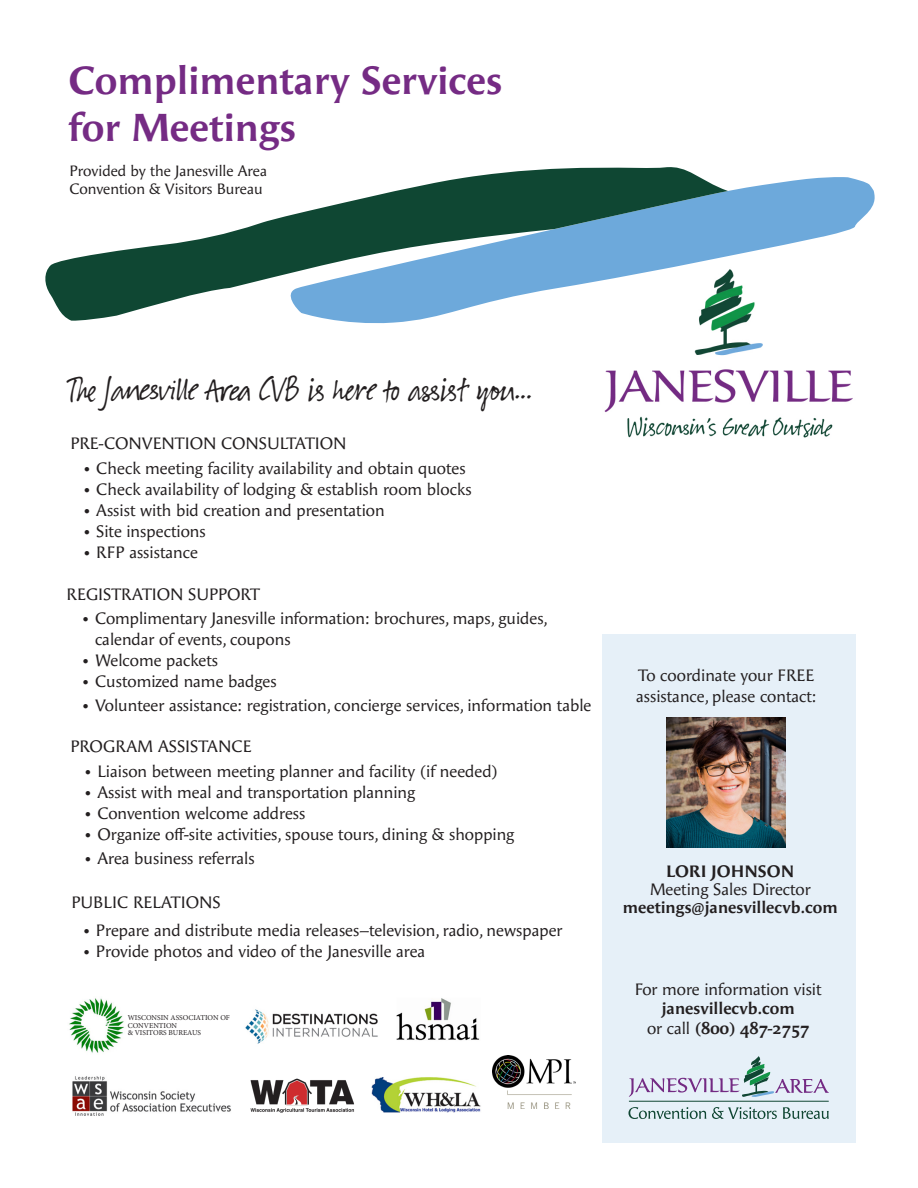
<style>
.page{position:relative;width:918px;height:1188px;background:#fff}
.page>*{position:absolute;margin:0;border:0;box-sizing:border-box;transform-origin:0 0}
.t1{font:39px "Suomi Hand Script";color:#231f20}
.t2{font:700 39px "Angie Sans Std";color:#752b84}
.t3{font:16.5px/21px "Angie Sans Std";color:#231f20}
.t4{font:700 16.5px "Angie Sans Std";color:#231f20}
.t5{font:15px "Angie Sans Std";color:#231f20}
.t6{font:7.5px/7.5px "Minion Pro";color:#231f20}
.s1{font-weight:700}
.s2{font-weight:400}
</style>
<div class="page">
<div style="left:602px;top:634px;width:253px;height:509px;background:#e6f0f8"></div>
<img style="left:604px;top:326px;width:249px;height:112px">
<svg style="left:342px;top:177px;width:533px;height:149px"></svg>
<svg style="left:45px;top:167px;width:683px;height:154px"></svg>
<img style="left:667px;top:717px;width:118px;height:131px">
<svg style="left:628px;top:1107px;width:78px;height:12px"></svg>
<svg style="left:712px;top:1107px;width:65px;height:12px"></svg>
<svg style="left:783px;top:1107px;width:46px;height:12px"></svg>
<hr style="left:629px;top:1101px;width:200px;height:1px;background:#104633">
<svg style="left:629px;top:1056px;width:200px;height:41px"></svg>
<img style="left:69px;top:998px;width:55px;height:55px">
<img style="left:493px;top:1056px;width:83px;height:53px">
<img style="left:72px;top:1076px;width:159px;height:40px">
<img style="left:245px;top:1009px;width:133px;height:35px">
<img style="left:396px;top:998px;width:84px;height:43px">
<img style="left:250px;top:1078px;width:104px;height:35px">
<img style="left:371px;top:1077px;width:110px;height:35px">
<p class="t2" style="left:69px;top:59px;width:436px">Complimentary Services</p>
<p class="t2" style="left:69px;top:105px;width:229px">for Meetings</p>
<p class="t5" style="left:69px;top:162px;width:199px">Provided by the Janesville Area</p>
<p class="t5" style="left:69px;top:180px;width:195px">Convention &amp; Visitors Bureau</p>
<p class="t1" style="left:68px;top:370px;width:466px">The Janesville Area CVB is here to assist you...</p>
<p class="t3" style="left:70px;top:433px;width:278px">PRE-CONVENTION CONSULTATION</p>
<p class="t3" style="left:83px;top:458px;width:384px">• Check meeting facility availability and obtain quotes</p>
<p class="t3" style="left:83px;top:479px;width:390px">• Check availability of lodging &amp; establish room blocks</p>
<p class="t3" style="left:83px;top:500px;width:304px">• Assist with bid creation and presentation</p>
<p class="t3" style="left:83px;top:521px;width:125px">• Site inspections</p>
<p class="t3" style="left:83px;top:542px;width:117px">• RFP assistance</p>
<p class="t3" style="left:67px;top:584px;width:195px">REGISTRATION SUPPORT</p>
<p class="t3" style="left:95px;top:608px;width:455px;text-indent:-14px">• Complimentary Janesville information: brochures, maps, guides, calendar of events, coupons</p>
<p class="t3" style="left:82px;top:650px;width:138px">• Welcome packets</p>
<p class="t3" style="left:82px;top:671px;width:197px">• Customized name badges</p>
<p class="t3" style="left:82px;top:695px;width:511px">• Volunteer assistance: registration, concierge services, information table</p>
<p class="t3" style="left:70px;top:736px;width:183px">PROGRAM ASSISTANCE</p>
<p class="t3" style="left:84px;top:761px;width:416px">• Liaison between meeting planner and facility (if needed)</p>
<p class="t3" style="left:84px;top:782px;width:333px">• Assist with meal and transportation planning</p>
<p class="t3" style="left:84px;top:803px;width:223px">• Convention welcome address</p>
<p class="t3" style="left:84px;top:824px;width:432px">• Organize off-site activities, spouse tours, dining &amp; shopping</p>
<p class="t3" style="left:84px;top:848px;width:172px">• Area business referrals</p>
<p class="t3" style="left:71px;top:892px;width:151px">PUBLIC RELATIONS</p>
<p class="t3" style="left:82px;top:920px;width:482px">• Prepare and distribute media releases–television, radio, newspaper</p>
<p class="t3" style="left:82px;top:941px;width:344px">• Provide photos and video of the Janesville area</p>
<p class="t6" style="left:128px;top:1014px;width:104px">WISCONSIN ASSOCIATION OF<br>CONVENTION</p>
<p class="t6" style="left:128px;top:1029px;width:75px">&amp; VISITORS BUREAUS</p>
<p class="t3" style="left:636px;top:665px;width:182px">To coordinate your FREE assistance, please contact:</p>
<p class="t4" style="left:666px;top:862px;width:129px">LORI JOHNSON</p>
<p class="t3" style="left:650px;top:879px;width:163px">Meeting Sales Director</p>
<p class="t4" style="left:623px;top:898px;width:216px">meetings@janesvillecvb.com</p>
<p class="t3" style="left:635px;top:979px;width:188px;line-height:19.5px;text-align:center">For more information visit <span class="s1">janesvillecvb.com</span></p>
<p class="t4" style="left:647px;top:1018px;width:164px"><span class="s2">or call</span> (800) 487-2757</p>
</div>
